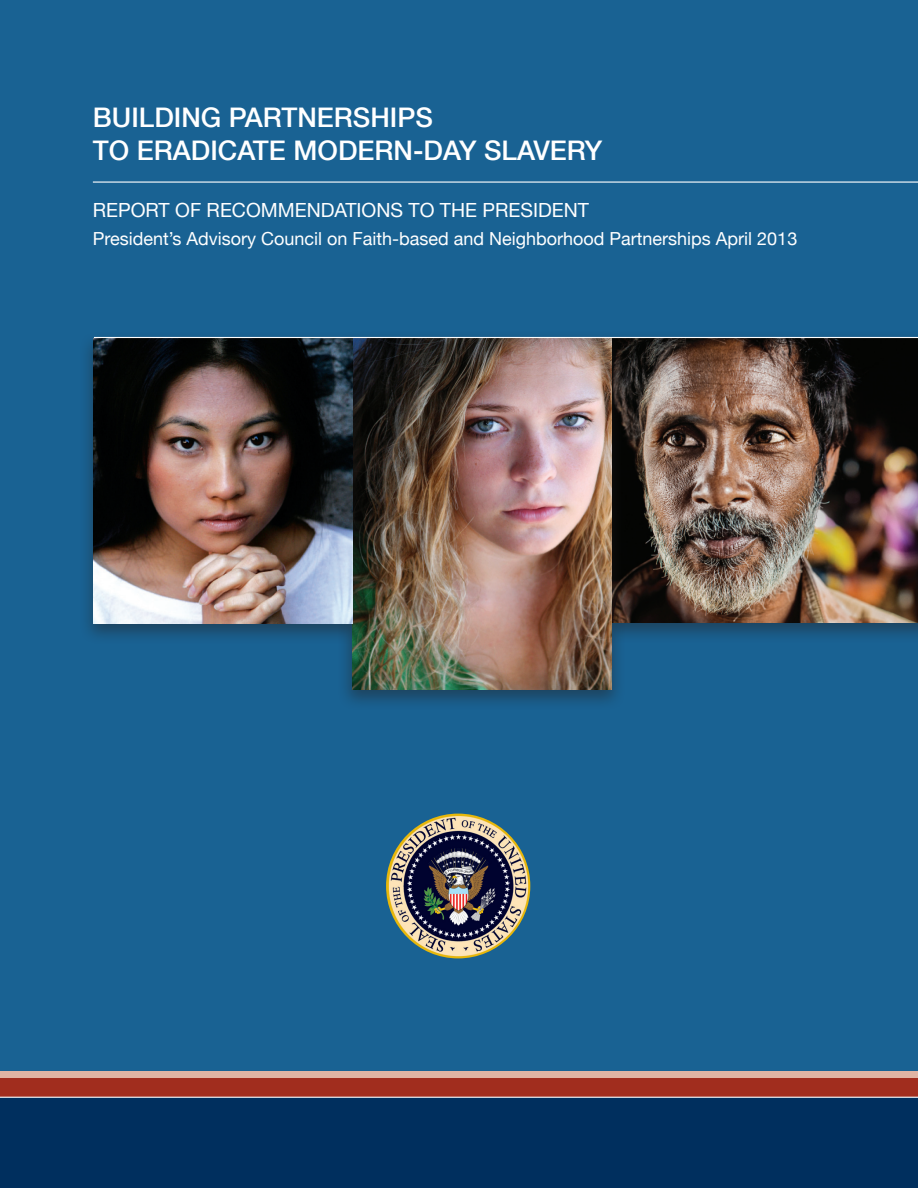
<style>
.page{position:relative;width:918px;height:1188px;background:#fff}
.page>*{position:absolute;margin:0;border:0;box-sizing:border-box;transform-origin:0 0}
.t1{font:500 27px/32.4px "Helvetica Neue";color:#fff}
.t2{font:19.5px "Helvetica Neue";color:#fff}
.t3{font:18px "Helvetica Neue";color:#fff}
</style>
<div class="page">
<div style="left:0;top:0;width:918px;height:1094px;background:#196293"></div>
<div style="left:0;top:1094px;width:918px;height:94px;background:#002f5e"></div>
<hr style="left:93px;top:182px;width:825px;height:1px;background:#fff">
<div style="left:596px;top:329px;width:322px;height:314px;background:#231f20;opacity:.45"></div>
<img style="left:626px;top:338px;width:292px;height:284px">
<div style="left:337px;top:329px;width:289px;height:381px;background:#231f20;opacity:.45"></div>
<img style="left:352px;top:338px;width:259px;height:351px">
<img style="left:386px;top:814px;width:144px;height:144px;border-radius:72px">
<div style="left:0;top:1078px;width:918px;height:19px;background:#a12d1e"></div>
<div style="left:0;top:1071px;width:918px;height:7px;background:#e0b4a3"></div>
<div style="left:79px;top:330px;width:288px;height:314px;background:#231f20;opacity:.45"></div>
<img style="left:94px;top:338px;width:258px;height:285px">
<hr style="left:94px;top:337px;width:824px;height:1px;background:#fff">
<hr style="left:0;top:1097px;width:918px;height:1px;background:#fff">
<p class="t1" style="left:93px;top:101px;width:511px">BUILDING PARTNERSHIPS<br>TO ERADICATE MODERN-DAY SLAVERY</p>
<p class="t2" style="left:93px;top:198px;width:498px">REPORT OF RECOMMENDATIONS TO THE PRESIDENT</p>
<p class="t3" style="left:93px;top:228px;width:706px">President’s Advisory Council on Faith-based and Neighborhood Partnerships April 2013</p>
</div>
